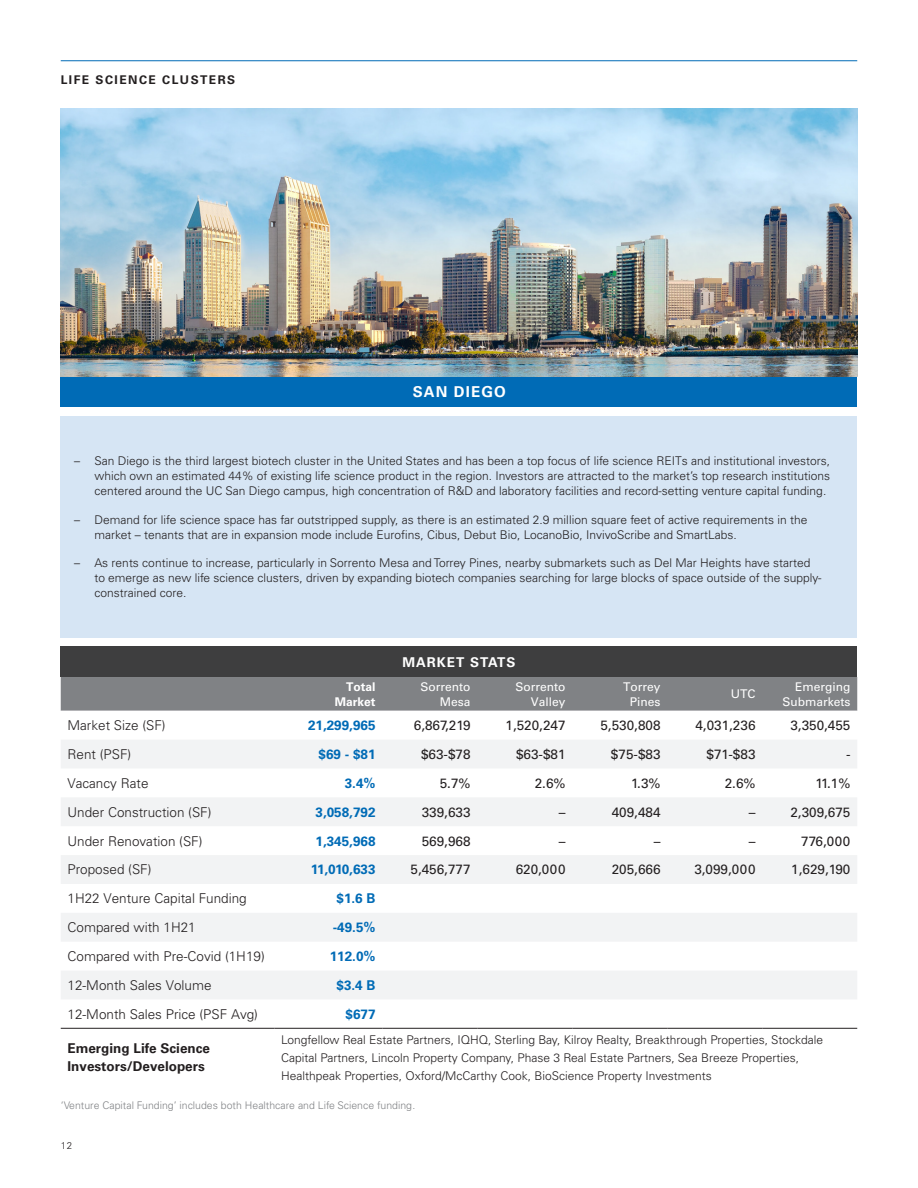
<style>
.page{position:relative;width:918px;height:1188px;background:#fff}
.page>*{position:absolute;margin:0;border:0;box-sizing:border-box;transform-origin:0 0}
.t1{font:700 15px "Univers LT Pro 65";letter-spacing:.075em;color:#fff}
.t2{font:300 13.5px "Univers LT Pro 45";color:#231f20}
.t3{font:13.5px "Univers LT Pro 55 Roman";color:#231f20}
.t4{font:700 13.5px "Univers LT Pro 65";color:#006bb6}
.t5{font:700 13.5px/18px "Univers LT Pro 65";color:#231f20}
.t6{font:700 13.5px "Univers LT Pro 65";letter-spacing:.075em;color:#fff}
.t7{font:300 12px/15px "Univers LT Pro 45";color:#231f20}
.t8{font:12px/15px "Univers LT Pro 55 Roman";color:#fff;text-align:right}
.t9{font:700 12px "Univers LT Pro 65";letter-spacing:.125em;color:#231f20}
.t10{font:700 12px/15px "Univers LT Pro 65";color:#fff;text-align:right}
.t11{font:300 10.5px "Univers LT Pro 45";color:#808285}
.t12{font:300 9.75px "Univers LT Pro 45";color:#231f20}
</style>
<div class="page">
<hr style="left:61px;top:60px;width:796px;height:1px;background:#006bb6">
<div style="left:61px;top:377px;width:796px;height:30px;background:#006bb6"></div>
<img style="left:61px;top:109px;width:796px;height:268px">
<div style="left:61px;top:416px;width:796px;height:221px;background:#d6e5f4"></div>
<div style="left:61px;top:647px;width:796px;height:30px;background:#3e3e3f"></div>
<div style="left:61px;top:677px;width:796px;height:34px;background:#808285"></div>
<svg style="left:61px;top:740px;width:796px;height:259px;fill:#f2f3f4"></svg>
<hr style="left:61px;top:1028px;width:213px;height:1px;background:#231f20">
<hr style="left:274px;top:1028px;width:108px;height:1px;background:#231f20">
<hr style="left:382px;top:1028px;width:95px;height:1px;background:#231f20">
<hr style="left:477px;top:1028px;width:95px;height:1px;background:#231f20">
<hr style="left:572px;top:1028px;width:95px;height:1px;background:#231f20">
<hr style="left:667px;top:1028px;width:95px;height:1px;background:#231f20">
<hr style="left:762px;top:1028px;width:95px;height:1px;background:#231f20">
<p class="t9" style="left:61px;top:72px;width:176px">LIFE SCIENCE CLUSTERS</p>
<p class="t1" style="left:413px;top:381px;width:95px">SAN DIEGO</p>
<p class="t7" style="left:94px;top:453px;width:737px;text-align:justify;text-indent:-20px">– San Diego is the third largest biotech cluster in the United States and has been a top focus of life science REITs and institutional investors, which own an estimated 44% of existing life science product in the region. Investors are attracted to the market’s top research institutions centered around the UC San Diego campus, high concentration of R&amp;D and laboratory facilities and record-setting venture capital funding.</p>
<p class="t7" style="left:94px;top:511px;width:714px;text-indent:-20px">– Demand for life science space has far outstripped supply, as there is an estimated 2.9 million square feet of active requirements in the market – tenants that are in expansion mode include Eurofins, Cibus, Debut Bio, LocanoBio, InvivoScribe and SmartLabs.</p>
<p class="t7" style="left:94px;top:555px;width:729px;text-indent:-20px">– As rents continue to increase, particularly in Sorrento Mesa and Torrey Pines, nearby submarkets such as Del Mar Heights have started to emerge as new life science clusters, driven by expanding biotech companies searching for large blocks of space outside of the supply&shy;constrained core.</p>
<p class="t6" style="left:402px;top:653px;width:115px">MARKET STATS</p>
<p class="t10" style="left:335px;top:678px;width:42px">Total<br>Market</p>
<p class="t8" style="left:421px;top:678px;width:52px">Sorrento<br>Mesa</p>
<p class="t8" style="left:516px;top:678px;width:52px">Sorrento<br>Valley</p>
<p class="t8" style="left:623px;top:678px;width:39px;text-align:center">Torrey<br>Pines</p>
<p class="t8" style="left:731px;top:686px;width:26px">UTC</p>
<p class="t8" style="left:782px;top:678px;width:70px">Emerging<br>Submarkets</p>
<p class="t2" style="left:68px;top:716px;width:100px">Market Size (SF)</p>
<p class="t4" style="left:308px;top:716px;width:69px">21,299,965</p>
<p class="t3" style="left:414px;top:716px;width:58px">6,867,219</p>
<p class="t3" style="left:505px;top:716px;width:62px">1,520,247</p>
<p class="t3" style="left:600px;top:716px;width:62px">5,530,808</p>
<p class="t3" style="left:695px;top:716px;width:62px">4,031,236</p>
<p class="t3" style="left:790px;top:716px;width:62px">3,350,455</p>
<p class="t2" style="left:68px;top:745px;width:65px">Rent (PSF)</p>
<p class="t4" style="left:319px;top:745px;width:59px">$69 - $81</p>
<p class="t3" style="left:421px;top:745px;width:51px">$63-$78</p>
<p class="t3" style="left:516px;top:745px;width:51px">$63-$81</p>
<p class="t3" style="left:611px;top:745px;width:51px">$75-$83</p>
<p class="t3" style="left:707px;top:745px;width:50px">$71-$83</p>
<p class="t3" style="left:846px;top:745px;width:6px">-</p>
<p class="t2" style="left:68px;top:774px;width:83px">Vacancy Rate</p>
<p class="t4" style="left:345px;top:774px;width:32px">3.4%</p>
<p class="t3" style="left:440px;top:774px;width:32px">5.7%</p>
<p class="t3" style="left:535px;top:774px;width:32px">2.6%</p>
<p class="t3" style="left:631px;top:774px;width:31px">1.3%</p>
<p class="t3" style="left:725px;top:774px;width:32px">2.6%</p>
<p class="t3" style="left:815px;top:774px;width:37px">11.1%</p>
<p class="t2" style="left:68px;top:803px;width:146px">Under Construction (SF)</p>
<p class="t4" style="left:316px;top:802px;width:62px">3,058,792</p>
<p class="t3" style="left:422px;top:803px;width:50px">339,633</p>
<p class="t3" style="left:559px;top:803px;width:8px">–</p>
<p class="t3" style="left:612px;top:803px;width:50px">409,484</p>
<p class="t3" style="left:749px;top:803px;width:8px">–</p>
<p class="t3" style="left:790px;top:803px;width:62px">2,309,675</p>
<p class="t2" style="left:68px;top:832px;width:137px">Under Renovation (SF)</p>
<p class="t4" style="left:316px;top:831px;width:62px">1,345,968</p>
<p class="t3" style="left:422px;top:831px;width:50px">569,968</p>
<p class="t3" style="left:559px;top:831px;width:8px">–</p>
<p class="t3" style="left:654px;top:831px;width:8px">–</p>
<p class="t3" style="left:749px;top:831px;width:8px">–</p>
<p class="t3" style="left:801px;top:831px;width:51px">776,000</p>
<p class="t2" style="left:68px;top:861px;width:86px">Proposed (SF)</p>
<p class="t4" style="left:311px;top:860px;width:66px">11,010,633</p>
<p class="t3" style="left:411px;top:860px;width:62px">5,456,777</p>
<p class="t3" style="left:516px;top:860px;width:51px">620,000</p>
<p class="t3" style="left:612px;top:860px;width:50px">205,666</p>
<p class="t3" style="left:694px;top:860px;width:63px">3,099,000</p>
<p class="t3" style="left:791px;top:860px;width:61px">1,629,190</p>
<p class="t2" style="left:68px;top:890px;width:181px">1H22 Venture Capital Funding</p>
<p class="t4" style="left:337px;top:889px;width:41px">$1.6 B</p>
<p class="t2" style="left:68px;top:918px;width:130px">Compared with 1H21</p>
<p class="t4" style="left:333px;top:918px;width:44px">-49.5%</p>
<p class="t2" style="left:68px;top:947px;width:199px">Compared with Pre-Covid (1H19)</p>
<p class="t4" style="left:330px;top:947px;width:47px">112.0%</p>
<p class="t2" style="left:68px;top:976px;width:146px">12-Month Sales Volume</p>
<p class="t4" style="left:337px;top:976px;width:41px">$3.4 B</p>
<p class="t2" style="left:68px;top:1005px;width:192px">12-Month Sales Price (PSF Avg)</p>
<p class="t4" style="left:346px;top:1004px;width:32px">$677</p>
<p class="t5" style="left:68px;top:1039px;width:144px">Emerging Life Science<br>Investors/Developers</p>
<p class="t7" style="left:281px;top:1030px;width:543px;line-height:18px">Longfellow Real Estate Partners, IQHQ, Sterling Bay, Kilroy Realty, Breakthrough Properties, Stockdale<br>Capital Partners, Lincoln Property Company, Phase 3 Real Estate Partners, Sea Breeze Properties,<br>Healthpeak Properties, Oxford/McCarthy Cook, BioScience Property Investments</p>
<p class="t11" style="left:61px;top:1099px;width:356px">‘Venture Capital Funding’ includes both Healthcare and Life Science funding.</p>
<p class="t12" style="left:61px;top:1139px;width:13px">12</p>
</div>
